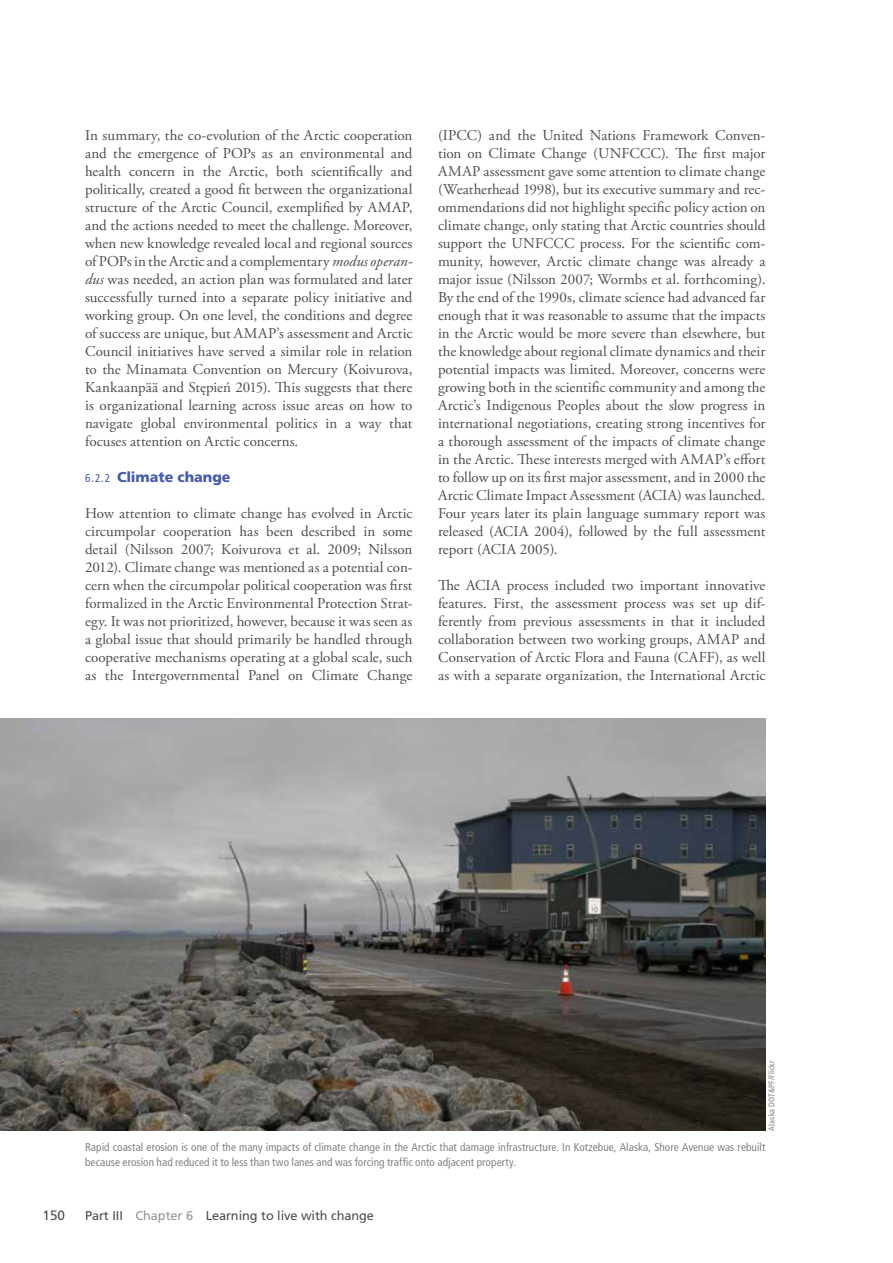
<style>
.page{position:relative;width:893px;height:1263px;background:#fff}
.page>*{position:absolute;margin:0;border:0;box-sizing:border-box;transform-origin:0 0}
.t1{font:15px/18px "Adobe Garamond Pro";letter-spacing:.005em;color:#4d4d4f;text-align:justify}
.t2{font:900 14.25px "Frutiger LT Pro";letter-spacing:-.005em;color:#475ba9}
.t3{font:13.5px "Frutiger LT Pro";color:#4d4d4f}
.t4{font:12.75px "Frutiger LT Pro";letter-spacing:-.005em;color:#4d4d4f}
.t5{font:condensed 11.25px/15px "Frutiger LT Pro";letter-spacing:.005em;color:#808285}
.t6{font:condensed 8.25px "Frutiger LT Pro";letter-spacing:.02em;color:#808285}
.s1{font-style:italic}
.s2{font-weight:400;font-stretch:condensed;font-size:11.4px}
.s3{color:#939598}
</style>
<div class="page">
<img style="left:0;top:718px;width:765px;height:412px">
<p class="t1" style="left:85px;top:126px;width:329px">In summary, the co-evolution of the Arctic cooperation and the emergence of POPs as an environmental and health concern in the Arctic, both scientifically and politically, created a good fit between the organizational structure of the Arctic Council, exemplified by AMAP, and the actions needed to meet the challenge. Moreover, when new knowledge revealed local and regional sources of POPs in the Arctic and a complementary <span class="s1">modus operan&shy;dus</span> was needed, an action plan was formulated and later successfully turned into a separate policy initiative and working group. On one level, the conditions and degree of success are unique, but AMAP’s assessment and Arctic Council initiatives have served a similar role in relation to the Minamata Convention on Mercury (Koivurova, Kankaanpää and Stępień 2015). This suggests that there is organizational learning across issue areas on how to navigate global environmental politics in a way that focuses attention on Arctic concerns.</p>
<p class="t2" style="left:85px;top:468px;width:147px"><span class="s2">6.2.2</span> Climate change</p>
<p class="t1" style="left:85px;top:504px;width:329px">How attention to climate change has evolved in Arctic circumpolar cooperation has been described in some detail (Nilsson 2007; Koivurova et al. 2009; Nilsson 2012). Climate change was mentioned as a potential con&shy;cern when the circumpolar political cooperation was first formalized in the Arctic Environmental Protection Strat&shy;egy. It was not prioritized, however, because it was seen as a global issue that should primarily be handled through cooperative mechanisms operating at a global scale, such as the Intergovernmental Panel on Climate Change</p>
<p class="t1" style="left:438px;top:126px;width:329px">(IPCC) and the United Nations Framework Conven&shy;tion on Climate Change (UNFCCC). The first major AMAP assessment gave some attention to climate change (Weatherhead 1998), but its executive summary and rec&shy;ommendations did not highlight specific policy action on climate change, only stating that Arctic countries should support the UNFCCC process. For the scientific com&shy;munity, however, Arctic climate change was already a major issue (Nilsson 2007; Wormbs et al. forthcoming).<br>By the end of the 1990s, climate science had advanced far enough that it was reasonable to assume that the impacts in the Arctic would be more severe than elsewhere, but the knowledge about regional climate dynamics and their potential impacts was limited. Moreover, concerns were growing both in the scientific community and among the Arctic’s Indigenous Peoples about the slow progress in international negotiations, creating strong incentives for a thorough assessment of the impacts of climate change in the Arctic. These interests merged with AMAP’s effort to follow up on its first major assessment, and in 2000 the Arctic Climate Impact Assessment (ACIA) was launched.<br>Four years later its plain language summary report was released (ACIA 2004), followed by the full assessment report (ACIA 2005).</p>
<p class="t1" style="left:438px;top:576px;width:329px">The ACIA process included two important innovative features. First, the assessment process was set up dif&shy;ferently from previous assessments in that it included collaboration between two working groups, AMAP and Conservation of Arctic Flora and Fauna (CAFF), as well as with a separate organization, the International Arctic</p>
<p class="t6" style="left:767px;top:1130px;width:72px;rotate:-90deg">Alaska DOT&amp;PF/Flickr</p>
<p class="t5" style="left:85px;top:1140px;width:682px">Rapid coastal erosion is one of the many impacts of climate change in the Arctic that damage infrastructure. In Kotzebue, Alaska, Shore Avenue was rebuilt because erosion had reduced it to less than two lanes and was forcing traffic onto adjacent property.</p>
<p class="t3" style="left:43px;top:1208px;width:24px">150</p>
<p class="t4" style="left:85px;top:1208px;width:290px">Part III <span class="s3">Chapter 6</span> Learning to live with change</p>
</div>
